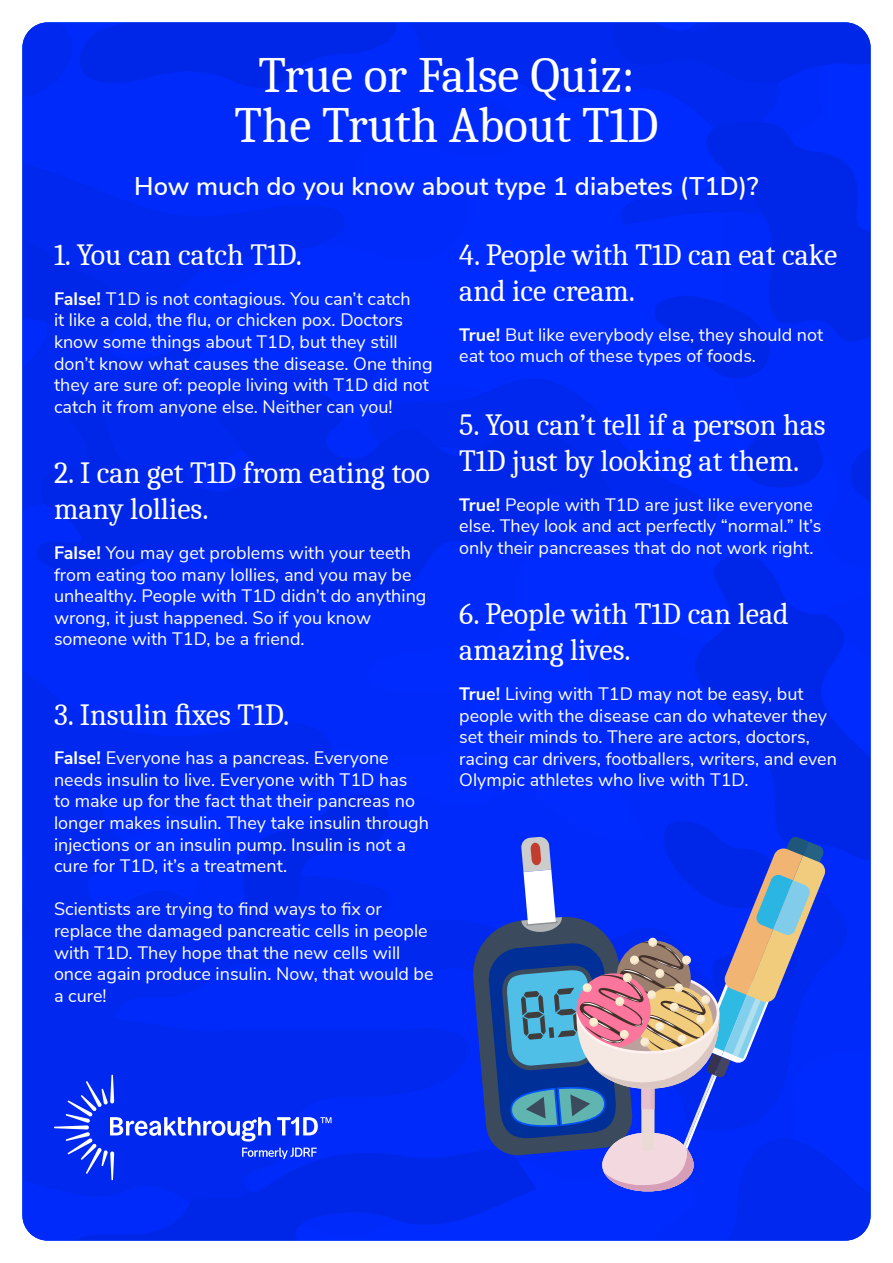
<style>
.page{position:relative;width:893px;height:1263px;background:#fff}
.page>*{position:absolute;margin:0;border:0;box-sizing:border-box;transform-origin:0 0}
.t1{font:49.5px/49.5px "Caladea";color:#fff;text-align:center}
.t2{font:30px/36px "Caladea";color:#fff}
.t3{font:600 25.5px "Nunito Sans";color:#fff}
.t4{font:18px/21.6px "Nunito Sans";color:#fff}
.s1{font-weight:700}
</style>
<div class="page">
<img style="left:22px;top:22px;width:849px;height:1219px">
<svg style="left:54px;top:1074px;width:277px;height:106px;background:#183cf0"></svg>
<svg style="left:471px;top:836px;width:355px;height:358px;background:#435dcb"></svg>
<img style="left:649px;top:1088px;width:5px;height:21px">
<h1 class="t1" style="left:235px;top:50px;width:425px">True or False Quiz:<br>The Truth About T1D</h1>
<h3 class="t3" style="left:134px;top:167px;width:626px">How much do you know about type 1 diabetes (T1D)?</h3>
<h2 class="t2" style="left:54px;top:236px;width:250px">1. You can catch T1D.</h2>
<p class="t4" style="left:54px;top:287px;width:380px"><span class="s1">False!</span> T1D is not contagious. You can’t catch<br>it like a cold, the flu, or chicken pox. Doctors know some things about T1D, but they still don’t know what causes the disease. One thing they are sure of: people living with T1D did not catch it from anyone else. Neither can you!</p>
<h2 class="t2" style="left:54px;top:455px;width:377px">2. I can get T1D from eating too many lollies.</h2>
<p class="t4" style="left:54px;top:541px;width:374px"><span class="s1">False!</span> You may get problems with your teeth from eating too many lollies, and you may be unhealthy. People with T1D didn’t do anything wrong, it just happened. So if you know someone with T1D, be a friend.</p>
<h2 class="t2" style="left:54px;top:696px;width:237px">3. Insulin fixes T1D.</h2>
<p class="t4" style="left:54px;top:746px;width:377px"><span class="s1">False!</span> Everyone has a pancreas. Everyone needs insulin to live. Everyone with T1D has<br>to make up for the fact that their pancreas no longer makes insulin. They take insulin through injections or an insulin pump. Insulin is not a cure for T1D, it’s a treatment.</p>
<p class="t4" style="left:54px;top:897px;width:381px">Scientists are trying to find ways to fix or replace the damaged pancreatic cells in people with T1D. They hope that the new cells will once again produce insulin. Now, that would be a cure!</p>
<h2 class="t2" style="left:459px;top:236px;width:379px">4. People with T1D can eat cake and ice cream.</h2>
<p class="t4" style="left:459px;top:323px;width:365px"><span class="s1">True!</span> But like everybody else, they should not eat too much of these types of foods.</p>
<h2 class="t2" style="left:459px;top:406px;width:368px">5. You can’t tell if a person has<br>T1D just by looking at them.</h2>
<p class="t4" style="left:459px;top:492px;width:364px"><span class="s1">True!</span> People with T1D are just like everyone else. They look and act perfectly “normal.” It’s only their pancreases that do not work right.</p>
<h2 class="t2" style="left:459px;top:596px;width:331px">6. People with T1D can lead amazing lives.</h2>
<p class="t4" style="left:459px;top:682px;width:379px"><span class="s1">True!</span> Living with T1D may not be easy, but people with the disease can do whatever they set their minds to. There are actors, doctors, racing car drivers, footballers, writers, and even Olympic athletes who live with T1D.</p>
</div>
